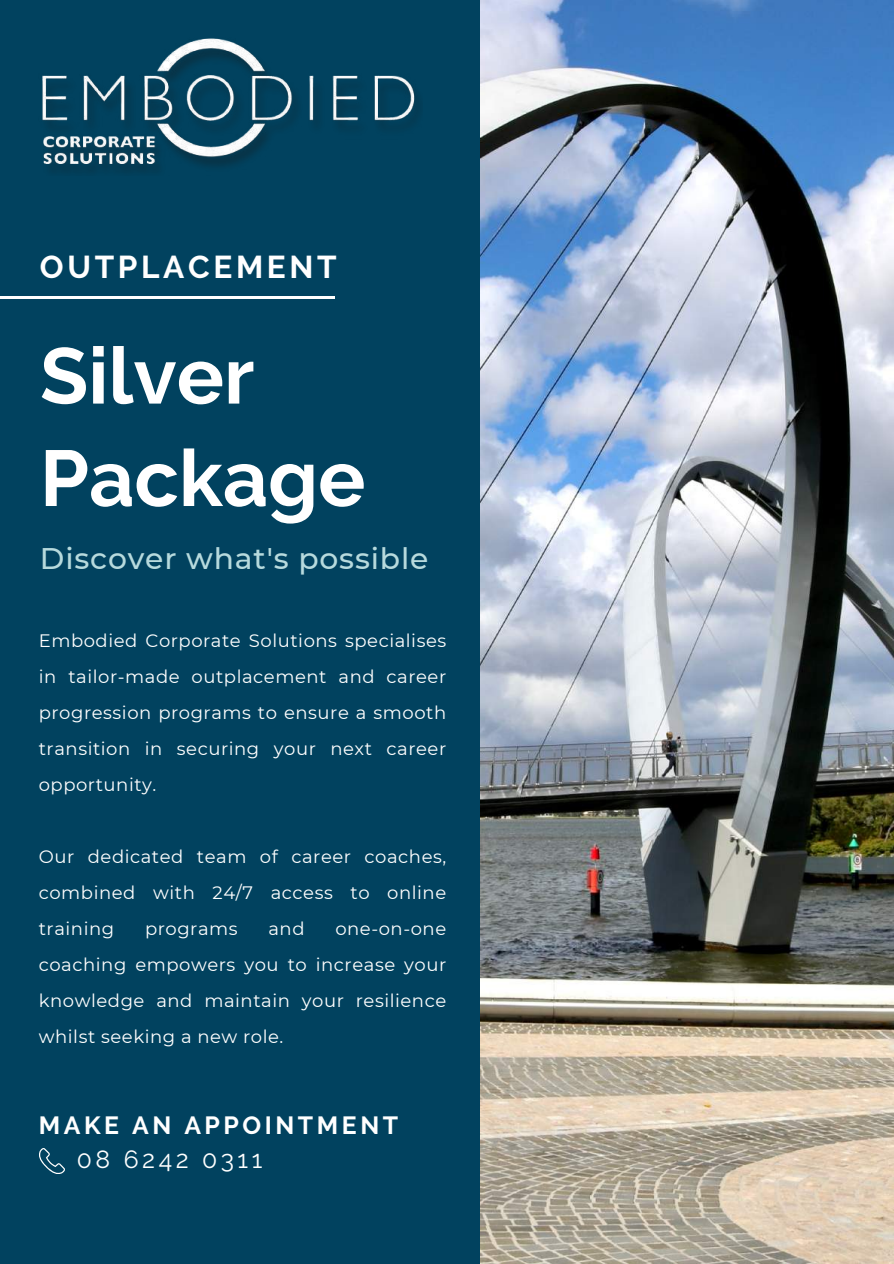
<style>
.page{position:relative;width:894px;height:1264px;background:#fff}
.page>*{position:absolute;margin:0;border:0;box-sizing:border-box;transform-origin:0 0}
.t1{font:700 78.75px/102.3px "Raleway";color:#fff}
.t2{font:700 31.5px "Raleway";letter-spacing:.115em;color:#fff}
.t3{font:500 29.7px "Montserrat";letter-spacing:.03em;color:#b7dadd}
.t4{font:700 24.75px "Raleway";letter-spacing:.145em;color:#fff}
.t5{font:24.75px "Raleway";letter-spacing:.145em;color:#fff}
.t6{font:18px/36px "Montserrat";letter-spacing:.03em;color:#fff;text-align:justify}
</style>
<div class="page">
<div style="left:0;top:0;width:893px;height:1263px;background:#01425f"></div>
<img style="left:480px;top:0;width:413px;height:1263px">
<hr style="left:0;top:296px;width:334px;height:2px;background:#fff">
<svg style="left:39px;top:1148px;width:26px;height:25px"></svg>
<img style="left:42px;top:38px;width:376px;height:133px">
<h2 class="t2" style="left:40px;top:248px;width:298px">OUTPLACEMENT</h2>
<h1 class="t1" style="left:40px;top:324px;width:327px">Silver<br>Package</h1>
<h3 class="t3" style="left:40px;top:540px;width:390px">Discover what's possible</h3>
<p class="t6" style="left:39px;top:622px;width:409px">Embodied Corporate Solutions specialises in tailor-made outplacement and career progression programs to ensure a smooth transition in securing your next career opportunity.</p>
<p class="t6" style="left:39px;top:838px;width:409px">Our dedicated team of career coaches, combined with 24/7 access to online training</p>
<p class="t6" style="left:145px;top:910px;width:94px">programs</p>
<p class="t6" style="left:268px;top:910px;width:38px">and</p>
<p class="t6" style="left:39px;top:910px;width:409px;text-indent:296px">one-on-one coaching empowers you to increase your knowledge and maintain your resilience whilst seeking a new role.</p>
<h3 class="t4" style="left:39px;top:1110px;width:361px">MAKE AN APPOINTMENT</h3>
<h3 class="t5" style="left:77px;top:1144px;width:187px">08 6242 0311</h3>
</div>
